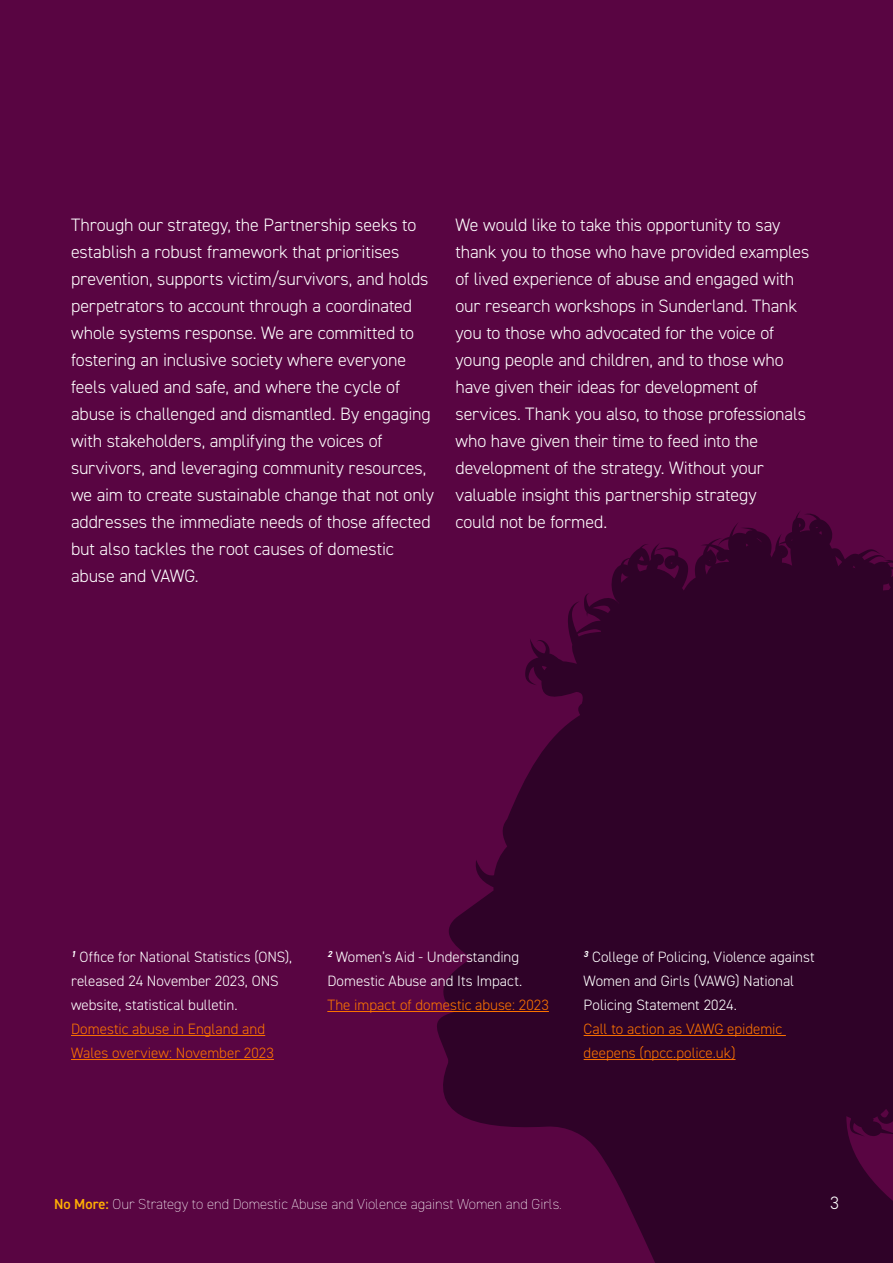
<style>
.page{position:relative;width:893px;height:1263px;background:#590542}
.page>*{position:absolute;margin:0;border:0;box-sizing:border-box;transform-origin:0 0}
.t1{font:300 18px/27px "DIN2014";letter-spacing:-.01em;color:#fff}
.t2{font:300 15px/24px "DIN2014";color:#fff}
.t3{font:300 15px/24px "DIN2014";color:#fc7300}
.t4{font:200 14.55px "DIN2014";color:#fff}
.s1{font-weight:600;color:#ffb003}
</style>
<div class="page">
<svg style="left:427px;top:510px;width:466px;height:753px;background:#3a022e"></svg>
<hr style="left:71px;top:1035px;width:194px;height:1px;background:#fc7300">
<hr style="left:71px;top:1059px;width:203px;height:1px;background:#fc7300">
<hr style="left:327px;top:1011px;width:222px;height:1px;background:#fc7300">
<hr style="left:584px;top:1035px;width:202px;height:1px;background:#fc7300">
<hr style="left:584px;top:1059px;width:151px;height:1px;background:#fc7300">
<p class="t1" style="left:71px;top:211px;width:365px">Through our strategy, the Partnership seeks to establish a robust framework that prioritises prevention, supports victim/survivors, and holds perpetrators to account through a coordinated whole systems response. We are committed to fostering an inclusive society where everyone feels valued and safe, and where the cycle of abuse is challenged and dismantled. By engaging with stakeholders, amplifying the voices of survivors, and leveraging community resources, we aim to create sustainable change that not only addresses the immediate needs of those affected but also tackles the root causes of domestic abuse and VAWG.</p>
<p class="t1" style="left:455px;top:211px;width:356px">We would like to take this opportunity to say thank you to those who have provided examples of lived experience of abuse and engaged with our research workshops in Sunderland. Thank you to those who advocated for the voice of young people and children, and to those who have given their ideas for development of services. Thank you also, to those professionals who have given their time to feed into the development of the strategy. Without your valuable insight this partnership strategy<br>could not be formed.</p>
<p class="t2" style="left:71px;top:945px;width:223px"><sup>1</sup> Office for National Statistics (ONS), released 24 November 2023, ONS website, statistical bulletin.</p>
<p class="t3" style="left:71px;top:1017px;width:204px">Domestic abuse in England and<br>Wales overview: November 2023</p>
<p class="t2" style="left:327px;top:945px;width:196px"><sup>2</sup> Women’s Aid - Understanding<br>Domestic Abuse and Its Impact.</p>
<p class="t3" style="left:327px;top:993px;width:223px">The impact of domestic abuse: 2023</p>
<p class="t2" style="left:584px;top:945px;width:233px"><sup>3</sup> College of Policing, Violence against<br>Women and Girls (VAWG) National<br>Policing Statement 2024.</p>
<p class="t3" style="left:584px;top:1017px;width:200px">Call to action as VAWG epidemic deepens (npcc.police.uk)</p>
<p class="t4" style="left:54px;top:1195px;width:509px"><span class="s1">No More:</span> Our Strategy to end Domestic Abuse and Violence against Women and Girls.</p>
<p class="t1" style="left:830px;top:1189px;width:10px">3</p>
</div>
